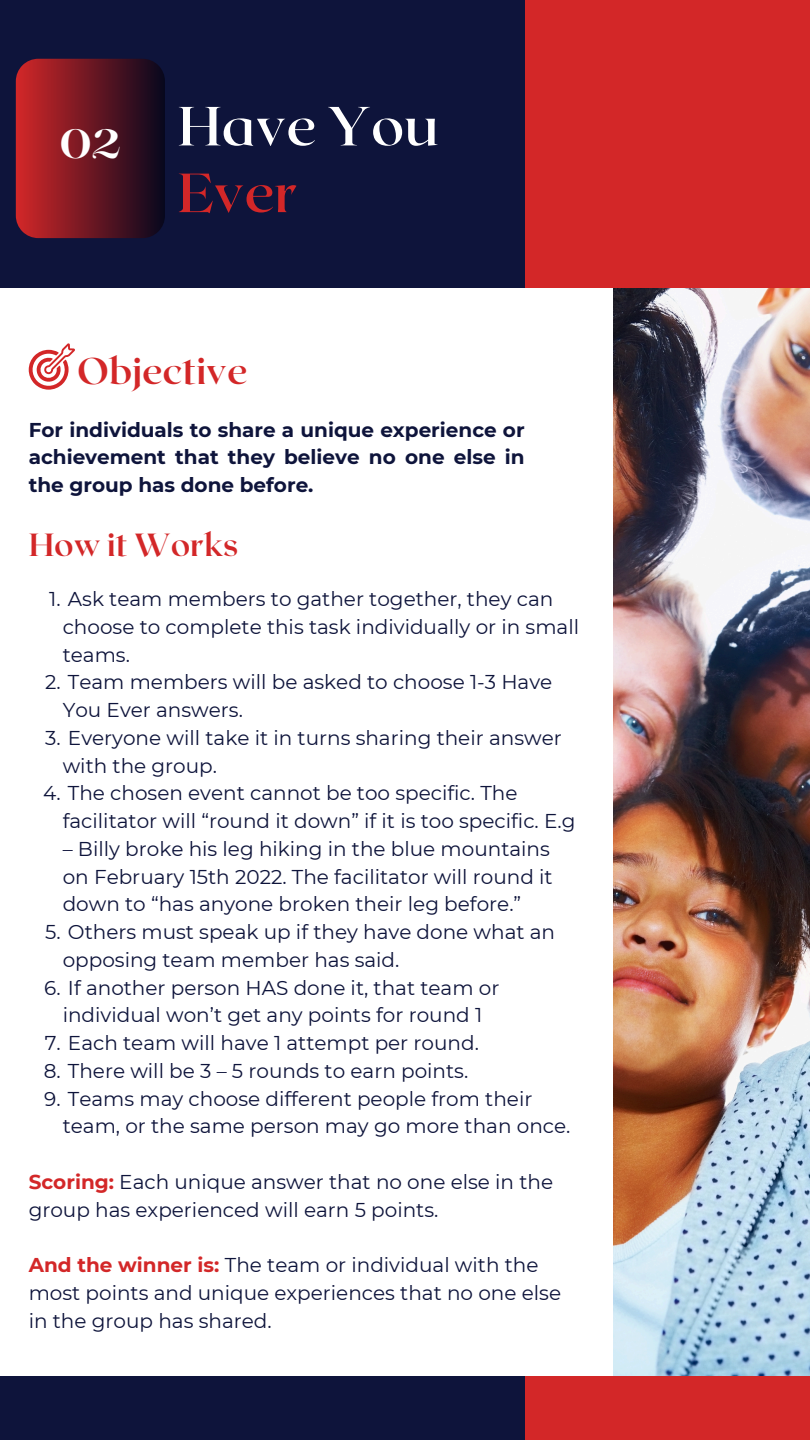
<style>
.page{position:relative;width:810px;height:1440px;background:#0e143b}
.page>*{position:absolute;margin:0;border:0;box-sizing:border-box;transform-origin:0 0}
.t1{font:600 55px "Roxborough CF";color:#fff}
.t2{font:600 55px "Roxborough CF";color:#d32728}
.t3{font:700 40.8px "Lovelace";color:#fff}
.t4{font:700 37px "Roxborough CF";color:#d32728}
.t5{font:700 32px "Roxborough CF";color:#d32728}
.t6{font:20px/27.8px "Montserrat";color:#0e143b}
.t7{font:700 20px/27.8px "Montserrat";color:#0e143b;text-align:justify}
.s1{font-weight:700;color:#d32728}
</style>
<div class="page">
<div style="left:525px;top:0;width:285px;height:1440px;background:#d32728"></div>
<img style="left:613px;top:288px;width:197px;height:1088px">
<div style="left:0;top:288px;width:613px;height:1088px;background:#fff"></div>
<svg style="left:16px;top:59px;width:149px;height:179px;background:#6b1723"></svg>
<svg style="left:29px;top:343px;width:46px;height:47px"></svg>
<p class="t3" style="left:60px;top:128px;width:62px">02</p>
<p class="t1" style="left:178px;top:90px;width:262px">Have You</p>
<p class="t2" style="left:178px;top:157px;width:121px">Ever</p>
<p class="t4" style="left:77px;top:347px;width:172px">Objective</p>
<p class="t7" style="left:29px;top:416px;width:497px">For individuals to share a unique experience or achievement that they believe no one else in the group has done before.</p>
<p class="t5" style="left:29px;top:524px;width:211px">How it Works</p>
<p class="t6" style="left:63px;top:585px;width:518px;text-indent:-13px">1. Ask team members to gather together, they can choose to complete this task individually or in small teams.</p>
<h1 class="t6" style="left:63px;top:668px;width:491px;text-indent:-18px">2. Team members will be asked to choose 1-3 Have<br>You Ever answers.</h1>
<h1 class="t6" style="left:63px;top:724px;width:501px;text-indent:-18px">3. Everyone will take it in turns sharing their answer with the group.</h1>
<p class="t6" style="left:63px;top:779px;width:514px;text-indent:-19px">4. The chosen event cannot be too specific. The facilitator will “round it down” if it is too specific. E.g</p>
<p class="t6" style="left:63px;top:835px;width:492px">– Billy broke his leg hiking in the blue mountains on February 15th 2022. The facilitator will round it down to “has anyone broken their leg before.”</p>
<h2 class="t6" style="left:63px;top:918px;width:494px;text-indent:-18px">5. Others must speak up if they have done what an opposing team member has said.</h2>
<h4 class="t6" style="left:44px;top:974px;width:457px;text-align:center">6. If another person HAS done it, that team or individual won’t get any points for round 1</h4>
<h3 class="t6" style="left:45px;top:1029px;width:436px">7. Each team will have 1 attempt per round.</h3>
<p class="t6" style="left:44px;top:1057px;width:426px">8. There will be 3 – 5 rounds to earn points.</p>
<p class="t6" style="left:63px;top:1085px;width:509px;text-indent:-18px">9. Teams may choose different people from their team, or the same person may go more than once.</p>
<p class="t6" style="left:29px;top:1168px;width:526px"><span class="s1">Scoring:</span> Each unique answer that no one else in the group has experienced will earn 5 points.</p>
<p class="t6" style="left:29px;top:1251px;width:534px"><span class="s1">And the winner is:</span> The team or individual with the most points and unique experiences that no one else in the group has shared.</p>
</div>
